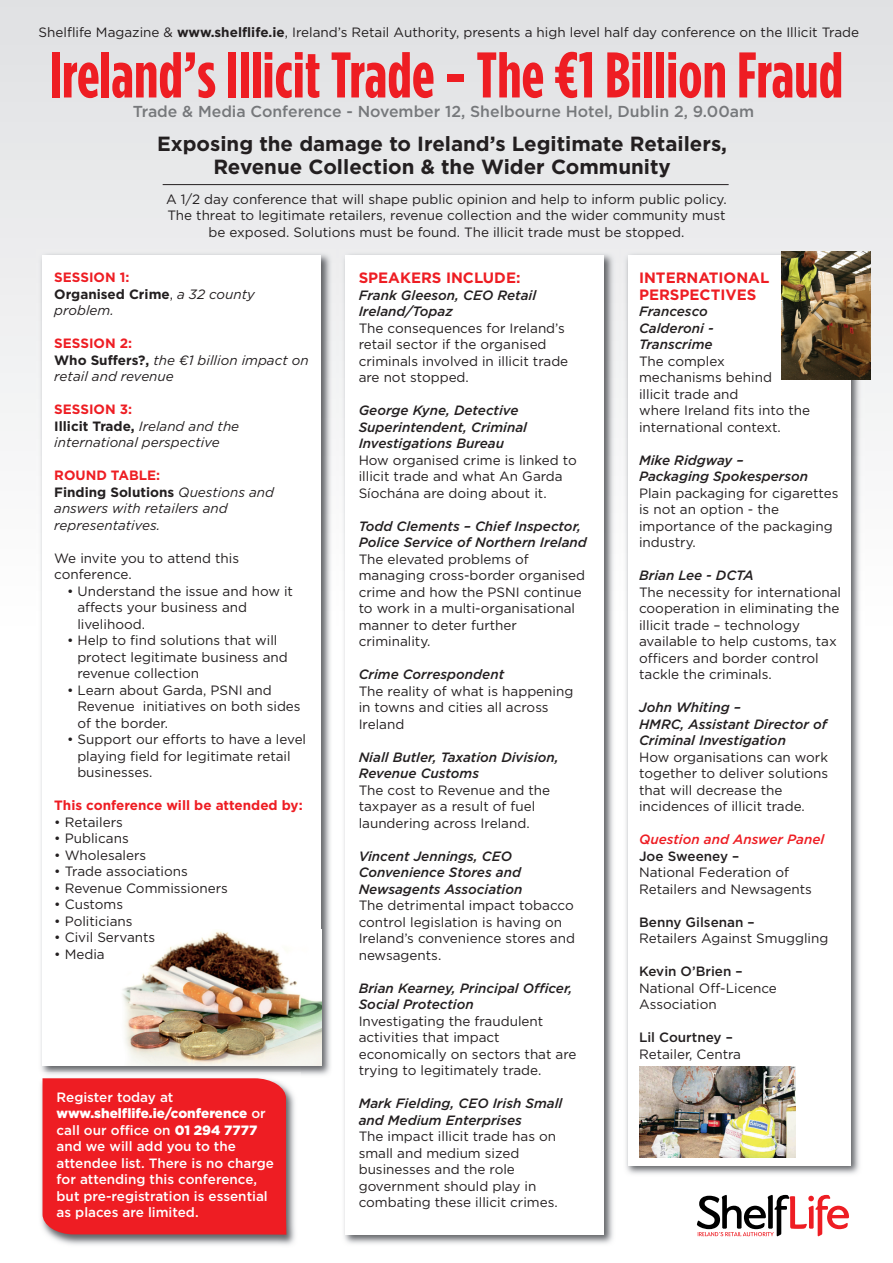
<style>
.page{position:relative;width:893px;height:1263px;background:#fff}
.page>*{position:absolute;margin:0;border:0;box-sizing:border-box;transform-origin:0 0}
.t1{font:700 64.35px "Gotham Condensed";color:#ee1d23}
.t2{font:700 20.55px/22.5px "Gotham";color:#231f20;text-align:center}
.t3{font:500 15.9px "Gotham";color:#76787b}
.t4{font:700 15px/16.5px "Gotham";color:#ee1d23}
.t5{font:13.5px/16.5px "Gotham";color:#231f20}
.t6{font:italic 500 13.5px/16.5px "Gotham";color:#231f20}
.t7{font:italic 13.5px/16.5px "Gotham";color:#231f20}
.t8{font:500 13.5px/16.5px "Gotham";color:#fff}
.t9{font:500 13.5px "Gotham";color:#231f20}
.t10{font:700 13.5px "Gotham";color:#ee1d23}
.t11{font:italic 500 13.5px "Gotham";color:#ee1d23}
.s1{font-weight:700}
.s2{font-weight:700;font-style:normal;color:#ee1d23}
.s3{font-weight:700;font-style:normal}
.s4{font-style:normal}
.s5{font-weight:900}
</style>
<div class="page">
<div style="left:0;top:0;width:893px;height:629px;background:linear-gradient(to bottom,#e0e1e3,#fefefe)"></div>
<svg style="left:697px;top:1195px;width:152px;height:41px"></svg>
<img style="left:301px;top:629px;width:30px;height:446px">
<img style="left:41px;top:629px;width:260px;height:616px">
<img style="left:37px;top:249px;width:298px;height:380px">
<div style="left:43px;top:255px;width:278px;height:811px;background:#fff"></div>
<img style="left:339px;top:250px;width:279px;height:994px">
<div style="left:345px;top:255px;width:259px;height:980px;background:#fff"></div>
<img style="left:622px;top:249px;width:243px;height:925px">
<div style="left:628px;top:255px;width:222px;height:910px;background:#fff"></div>
<div style="left:43px;top:1078px;width:243px;height:157px;background:#ee1d23"></div>
<img style="left:122px;top:931px;width:199px;height:135px">
<img style="left:639px;top:1067px;width:156px;height:91px">
<img style="left:782px;top:252px;width:89px;height:127px">
<hr style="left:163px;top:184px;width:566px;height:1px;background:#231f20">
<p class="t5" style="left:39px;top:25px;width:822px">Shelflife Magazine &amp; <span class="s1">www.shelflife.ie</span>, Ireland’s Retail Authority, presents a high level half day conference on the Illicit Trade</p>
<h1 class="t1" style="left:49px;top:52px;width:796px">Ireland’s Illicit Trade - The €1 Billion Fraud</h1>
<p class="t3" style="left:133px;top:106px;width:623px">Trade &amp; Media Conference - November 12, Shelbourne Hotel, Dublin 2, 9.00am</p>
<h2 class="t2" style="left:157px;top:134px;width:571px">Exposing the damage to Ireland’s Legitimate Retailers,<br>Revenue Collection &amp; the Wider Community</h2>
<p class="t5" style="left:166px;top:192px;width:562px;text-align:center">A 1/2 day conference that will shape public opinion and help to inform public policy.<br>The threat to legitimate retailers, revenue collection and the wider community must be exposed. Solutions must be found. The illicit trade must be stopped.</p>
<p class="t7" style="left:54px;top:270px;width:202px"><span class="s2">SESSION 1:<br></span><span class="s3">Organised Crime</span><span class="s4">,</span> a 32 county problem.</p>
<p class="t7" style="left:54px;top:336px;width:256px"><span class="s2">SESSION 2:<br></span><span class="s3">Who Suffers?,</span> the €1 billion impact on retail and revenue</p>
<p class="t7" style="left:54px;top:402px;width:186px"><span class="s2">SESSION 3:<br></span><span class="s3">Illicit Trade,</span> Ireland and the international perspective</p>
<p class="t7" style="left:54px;top:468px;width:221px"><span class="s2">ROUND TABLE:<br></span><span class="s3">Finding Solutions</span> Questions and answers with retailers and representatives.</p>
<p class="t5" style="left:54px;top:551px;width:186px">We invite you to attend this conference.</p>
<p class="t5" style="left:77px;top:584px;width:217px;text-indent:-10px">• Understand the issue and how it affects your business and livelihood.</p>
<p class="t5" style="left:77px;top:633px;width:212px;text-indent:-10px">• Help to find solutions that will protect legitimate business and revenue collection</p>
<p class="t5" style="left:77px;top:683px;width:225px;text-indent:-10px">• Learn about Garda, PSNI and<br>Revenue initiatives on both sides of the border.</p>
<p class="t5" style="left:77px;top:732px;width:230px;text-indent:-10px">• Support our efforts to have a level playing field for legitimate retail businesses.</p>
<p class="t10" style="left:54px;top:801px;width:250px">This conference will be attended by:</p>
<p class="t5" style="left:54px;top:815px;width:70px">• Retailers</p>
<p class="t5" style="left:54px;top:831px;width:76px">• Publicans</p>
<p class="t5" style="left:54px;top:848px;width:94px">• Wholesalers</p>
<p class="t5" style="left:54px;top:864px;width:135px">• Trade associations</p>
<p class="t5" style="left:54px;top:881px;width:175px">• Revenue Commissioners</p>
<p class="t5" style="left:54px;top:897px;width:70px">• Customs</p>
<p class="t5" style="left:54px;top:914px;width:80px">• Politicians</p>
<p class="t5" style="left:54px;top:930px;width:103px">• Civil Servants</p>
<p class="t5" style="left:54px;top:947px;width:52px">• Media</p>
<p class="t8" style="left:57px;top:1090px;width:219px">Register today at <span class="s5">www.shelflife.ie/conference</span> or call our office on <span class="s5">01 294 7777 </span>and we will add you to the attendee list. There is no charge for attending this conference, but pre-registration is essential as places are limited.</p>
<p class="t4" style="left:359px;top:271px;width:163px">SPEAKERS INCLUDE:</p>
<p class="t6" style="left:359px;top:287px;width:179px">Frank Gleeson, CEO Retail<br>Ireland/Topaz</p>
<p class="t5" style="left:359px;top:321px;width:211px">The consequences for Ireland’s retail sector if the organised criminals involved in illicit trade are not stopped.</p>
<p class="t6" style="left:359px;top:402px;width:170px">George Kyne, Detective<br>Superintendent, Criminal<br>Investigations Bureau</p>
<p class="t5" style="left:359px;top:453px;width:220px">How organised crime is linked to illicit trade and what An Garda<br>Síochána are doing about it.</p>
<p class="t6" style="left:359px;top:518px;width:230px">Todd Clements – Chief Inspector,<br>Police Service of Northern Ireland</p>
<p class="t5" style="left:359px;top:552px;width:228px">The elevated problems of managing cross-border organised crime and how the PSNI continue to work in a multi-organisational manner to deter further criminality.</p>
<p class="t6" style="left:359px;top:666px;width:147px">Crime Correspondent</p>
<p class="t5" style="left:359px;top:684px;width:216px">The reality of what is happening in towns and cities all across<br>Ireland</p>
<p class="t6" style="left:359px;top:749px;width:202px">Niall Butler, Taxation Division,<br>Revenue Customs</p>
<p class="t5" style="left:359px;top:783px;width:193px">The cost to Revenue and the taxpayer as a result of fuel laundering across Ireland.</p>
<p class="t6" style="left:359px;top:848px;width:165px">Vincent Jennings, CEO<br>Convenience Stores and<br>Newsagents Association</p>
<p class="t5" style="left:359px;top:898px;width:218px">The detrimental impact tobacco control legislation is having on<br>Ireland’s convenience stores and newsagents.</p>
<p class="t6" style="left:359px;top:980px;width:215px">Brian Kearney, Principal Officer,<br>Social Protection</p>
<p class="t5" style="left:359px;top:1014px;width:219px">Investigating the fraudulent activities that impact economically on sectors that are trying to legitimately trade.</p>
<p class="t6" style="left:359px;top:1095px;width:205px">Mark Fielding, CEO Irish Small and Medium Enterprises</p>
<p class="t5" style="left:359px;top:1129px;width:201px">The impact illicit trade has on small and medium sized businesses and the role government should play in combating these illicit crimes.</p>
<p class="t4" style="left:639px;top:271px;width:132px">INTERNATIONAL<br>PERSPECTIVES</p>
<p class="t6" style="left:639px;top:303px;width:76px">Francesco<br>Calderoni -<br>Transcrime</p>
<p class="t5" style="left:639px;top:354px;width:173px">The complex mechanisms behind<br>illicit trade and<br>where Ireland fits into the international context.</p>
<p class="t6" style="left:639px;top:452px;width:171px">Mike Ridgway –<br>Packaging Spokesperson</p>
<p class="t5" style="left:639px;top:486px;width:201px">Plain packaging for cigarettes is not an option - the importance of the packaging industry.</p>
<p class="t6" style="left:639px;top:567px;width:116px">Brian Lee - DCTA</p>
<p class="t5" style="left:639px;top:585px;width:203px">The necessity for international cooperation in eliminating the illicit trade – technology available to help customs, tax officers and border control tackle the criminals.</p>
<p class="t6" style="left:639px;top:699px;width:189px">John Whiting –<br>HMRC, Assistant Director of<br>Criminal Investigation</p>
<p class="t5" style="left:639px;top:750px;width:191px">How organisations can work together to deliver solutions that will decrease the incidences of illicit trade.</p>
<p class="t11" style="left:639px;top:832px;width:187px">Question and Answer Panel</p>
<p class="t9" style="left:639px;top:851px;width:102px">Joe Sweeney –</p>
<p class="t5" style="left:639px;top:865px;width:174px">National Federation of<br>Retailers and Newsagents</p>
<p class="t9" style="left:639px;top:917px;width:117px">Benny Gilsenan –</p>
<p class="t5" style="left:639px;top:931px;width:191px">Retailers Against Smuggling</p>
<p class="t9" style="left:639px;top:967px;width:105px">Kevin O’Brien –</p>
<p class="t5" style="left:639px;top:981px;width:139px">National Off-Licence<br>Association</p>
<p class="t9" style="left:639px;top:1033px;width:95px">Lil Courtney –</p>
<p class="t5" style="left:639px;top:1047px;width:104px">Retailer, Centra</p>
</div>
